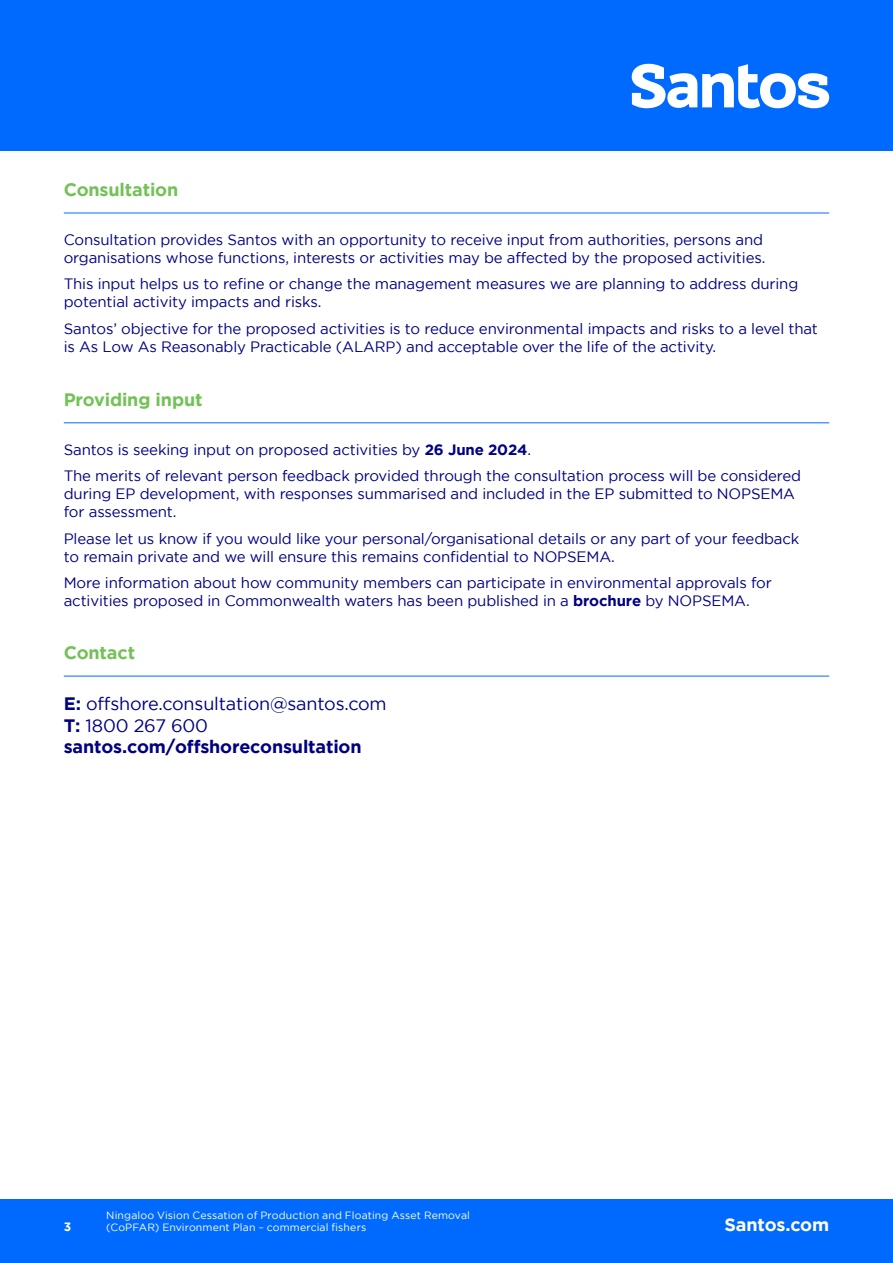
<style>
.page{position:relative;width:893px;height:1263px;background:#fff}
.page>*{position:absolute;margin:0;border:0;box-sizing:border-box;transform-origin:0 0}
.t1{font:18px/21.6px "Gotham";letter-spacing:-.01em;color:#000082}
.t2{font:700 18px "Gotham";letter-spacing:-.01em;color:#73c157}
.t3{font:700 18px "Gotham";letter-spacing:-.01em;color:#fff}
.t4{font:15px/18px "Gotham";letter-spacing:-.01em;color:#000082}
.t5{font:700 12px "Gotham";color:#fff}
.t6{font:10.5px/12.6px "Gotham";letter-spacing:.01em;color:#fff}
.s1{font-weight:700}
</style>
<div class="page">
<div style="left:0;top:0;width:893px;height:151px;background:#006aff"></div>
<div style="left:0;top:1199px;width:893px;height:64px;background:#006aff"></div>
<svg style="left:632px;top:64px;width:197px;height:44px"></svg>
<hr style="left:64px;top:213px;width:765px;height:1px;background:#006aff">
<hr style="left:64px;top:422px;width:765px;height:1px;background:#006aff">
<hr style="left:64px;top:676px;width:765px;height:1px;background:#006aff">
<p class="t2" style="left:64px;top:179px;width:116px">Consultation</p>
<p class="t4" style="left:64px;top:230px;width:703px">Consultation provides Santos with an opportunity to receive input from authorities, persons and organisations whose functions, interests or activities may be affected by the proposed activities.</p>
<p class="t4" style="left:64px;top:275px;width:736px">This input helps us to refine or change the management measures we are planning to address during potential activity impacts and risks.</p>
<p class="t4" style="left:64px;top:319px;width:756px">Santos’ objective for the proposed activities is to reduce environmental impacts and risks to a level that is As Low As Reasonably Practicable (ALARP) and acceptable over the life of the activity.</p>
<p class="t2" style="left:64px;top:389px;width:140px">Providing input</p>
<p class="t4" style="left:64px;top:440px;width:469px">Santos is seeking input on proposed activities by <span class="s1">26 June 2024</span>.</p>
<p class="t4" style="left:64px;top:467px;width:739px">The merits of relevant person feedback provided through the consultation process will be considered during EP development, with responses summarised and included in the EP submitted to NOPSEMA for assessment.</p>
<p class="t4" style="left:64px;top:529px;width:737px">Please let us know if you would like your personal/organisational details or any part of your feedback to remain private and we will ensure this remains confidential to NOPSEMA.</p>
<p class="t4" style="left:64px;top:574px;width:710px">More information about how community members can participate in environmental approvals for activities proposed in Commonwealth waters has been published in a <span class="s1">brochure</span> by NOPSEMA.</p>
<p class="t2" style="left:64px;top:642px;width:73px">Contact</p>
<p class="t1" style="left:64px;top:693px;width:324px"><span class="s1">E:</span> offshore.consultation@santos.com<br><span class="s1">T:</span> 1800 267 600 <span class="s1">santos.com/offshoreconsultation</span></p>
<p class="t5" style="left:64px;top:1220px;width:9px">3</p>
<p class="t6" style="left:106px;top:1208px;width:365px">Ningaloo Vision Cessation of Production and Floating Asset Removal (CoPFAR) Environment Plan – commercial fishers</p>
<p class="t3" style="left:724px;top:1214px;width:106px">Santos.com</p>
</div>
